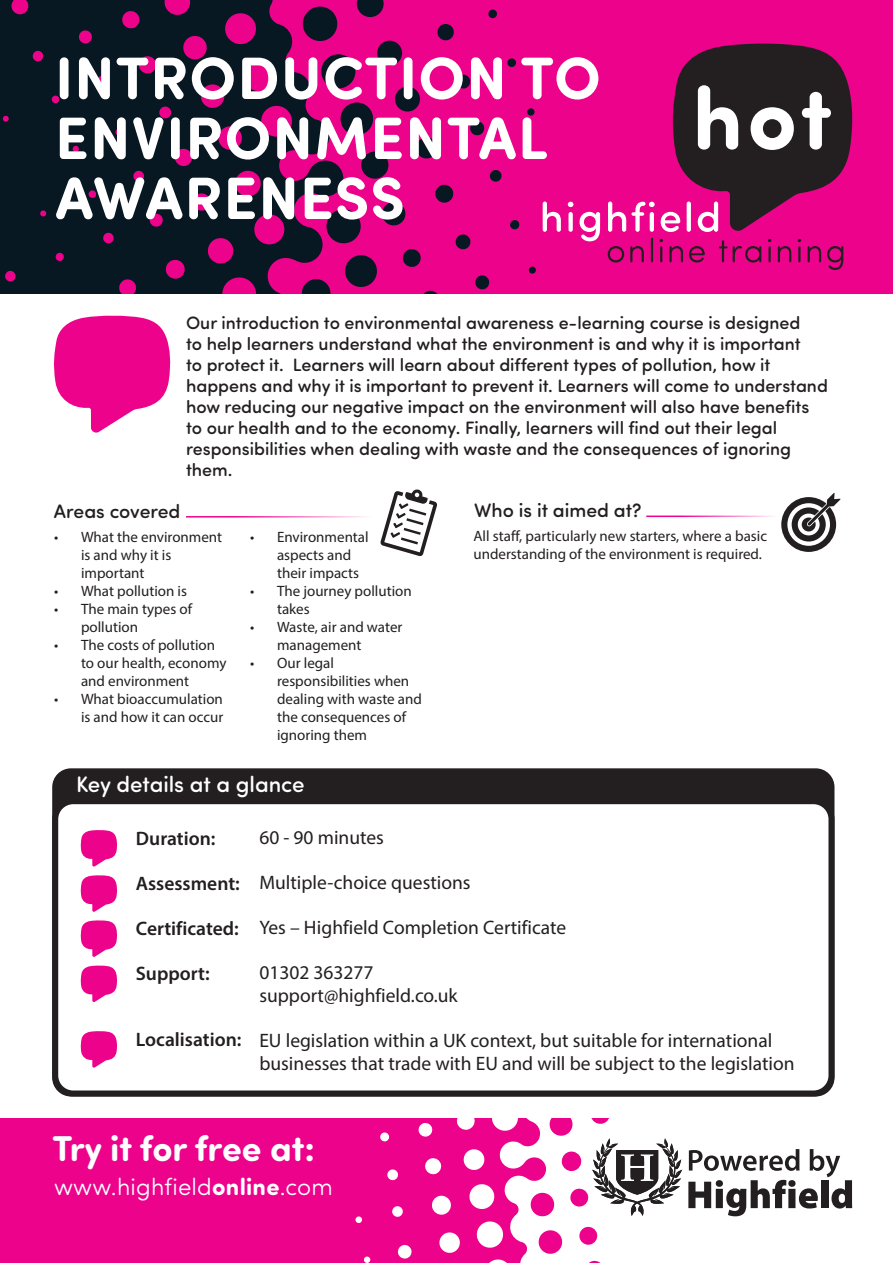
<style>
.page{position:relative;width:893px;height:1263px;background:#fff}
.page>*{position:absolute;margin:0;border:0;box-sizing:border-box;transform-origin:0 0}
.t1{font:700 60px/60px "Sofia Pro Soft";letter-spacing:.02em;color:#fff}
.t2{font:700 36px "Sofia Pro Soft";color:#fff}
.t3{font:300 24px "Sofia Pro Soft";letter-spacing:.01em;color:#fff}
.t4{font:500 22.5px "Sofia Pro Soft";color:#fff}
.t5{font:19.5px/22.5px "Myriad Pro";color:#231f20}
.t6{font:600 19.5px "Myriad Pro";color:#231f20}
.t7{font:500 19.5px "Sofia Pro Soft";color:#231f20}
.t8{font:500 18px/21px "Sofia Pro Soft";color:#231f20}
.t9{font:15px/18px "Myriad Pro";color:#231f20}
.s1{font-weight:700}
</style>
<div class="page">
<div style="left:0;top:0;width:893px;height:293px;background:#ed028c"></div>
<svg style="left:346px;top:209px;width:15px;height:34px"></svg>
<svg style="left:361px;top:151px;width:28px;height:28px"></svg>
<svg style="left:346px;top:102px;width:28px;height:34px"></svg>
<svg style="left:0;top:0;width:346px;height:293px;fill:#071822"></svg>
<svg style="left:301px;top:4px;width:39px;height:39px"></svg>
<svg style="left:319px;top:52px;width:37px;height:39px"></svg>
<svg style="left:343px;top:253px;width:34px;height:36px"></svg>
<svg style="left:528px;top:266px;width:8px;height:8px"></svg>
<svg style="left:470px;top:121px;width:15px;height:15px"></svg>
<svg style="left:489px;top:170px;width:13px;height:12px"></svg>
<svg style="left:510px;top:220px;width:10px;height:10px"></svg>
<svg style="left:456px;top:74px;width:15px;height:15px"></svg>
<svg style="left:356px;top:0;width:28px;height:17px"></svg>
<svg style="left:507px;top:58px;width:9px;height:9px"></svg>
<svg style="left:488px;top:9px;width:9px;height:10px"></svg>
<svg style="left:527px;top:108px;width:8px;height:8px"></svg>
<svg style="left:382px;top:202px;width:24px;height:24px"></svg>
<svg style="left:437px;top:24px;width:17px;height:17px"></svg>
<svg style="left:377px;top:40px;width:26px;height:26px"></svg>
<svg style="left:416px;top:137px;width:21px;height:22px"></svg>
<svg style="left:403px;top:249px;width:18px;height:18px"></svg>
<svg style="left:424px;top:290px;width:13px;height:3px"></svg>
<svg style="left:395px;top:86px;width:25px;height:26px"></svg>
<svg style="left:455px;top:234px;width:16px;height:16px"></svg>
<svg style="left:435px;top:184px;width:19px;height:19px"></svg>
<svg style="left:475px;top:275px;width:15px;height:15px"></svg>
<svg style="left:543px;top:201px;width:18px;height:31px"></svg>
<svg style="left:568px;top:202px;width:5px;height:30px"></svg>
<svg style="left:579px;top:212px;width:21px;height:29px"></svg>
<svg style="left:608px;top:201px;width:47px;height:31px"></svg>
<svg style="left:661px;top:43px;width:192px;height:189px"></svg>
<svg style="left:608px;top:246px;width:16px;height:17px"></svg>
<svg style="left:630px;top:246px;width:14px;height:16px"></svg>
<hr style="left:651px;top:238px;width:2px;height:24px;background:#231f20">
<svg style="left:660px;top:239px;width:3px;height:23px"></svg>
<svg style="left:669px;top:246px;width:14px;height:16px"></svg>
<svg style="left:689px;top:246px;width:16px;height:17px"></svg>
<svg style="left:719px;top:240px;width:42px;height:23px"></svg>
<hr style="left:768px;top:246px;width:3px;height:16px;background:#231f20">
<svg style="left:778px;top:246px;width:13px;height:16px"></svg>
<svg style="left:798px;top:239px;width:3px;height:23px"></svg>
<svg style="left:808px;top:246px;width:13px;height:16px"></svg>
<svg style="left:827px;top:246px;width:16px;height:24px"></svg>
<div style="left:0;top:1118px;width:746px;height:145px;background:#ed028c"></div>
<svg style="left:364px;top:1256px;width:7px;height:7px"></svg>
<svg style="left:392px;top:1206px;width:11px;height:11px"></svg>
<svg style="left:397px;top:1245px;width:15px;height:14px"></svg>
<div style="left:355px;top:1216px;width:7px;height:7px;background:#fff;border-radius:3px"></div>
<svg style="left:380px;top:1132px;width:10px;height:10px"></svg>
<svg style="left:387px;top:1169px;width:11px;height:11px"></svg>
<svg style="left:418px;top:1118px;width:434px;height:145px"></svg>
<div style="left:53px;top:769px;width:781px;height:327px;background:#231f20;border-radius:18px"></div>
<div style="left:55px;top:801px;width:776px;height:292px;background:#fff;border-radius:18px"></div>
<div style="left:52px;top:798px;width:782px;height:298px;border:6px solid #231f20;border-radius:18px"></div>
<hr style="left:186px;top:516px;width:185px;height:1px;background:#ed028c">
<svg style="left:380px;top:489px;width:57px;height:67px"></svg>
<svg style="left:54px;top:315px;width:117px;height:118px"></svg>
<svg style="left:80px;top:830px;width:37px;height:37px"></svg>
<svg style="left:80px;top:875px;width:37px;height:37px"></svg>
<svg style="left:80px;top:920px;width:37px;height:37px"></svg>
<svg style="left:80px;top:965px;width:37px;height:37px"></svg>
<svg style="left:80px;top:1031px;width:37px;height:37px"></svg>
<hr style="left:646px;top:516px;width:130px;height:1px;background:#ed028c">
<svg style="left:781px;top:493px;width:60px;height:59px"></svg>
<h1 class="t1" style="left:55px;top:44px;width:547px">INTRODUCTION TO<br>ENVIRONMENTAL<br>AWARENESS</h1>
<p class="t8" style="left:186px;top:311px;width:643px">Our introduction to environmental awareness e-learning course is designed<br>to help learners understand what the environment is and why it is important<br>to protect it. Learners will learn about different types of pollution, how it happens and why it is important to prevent it. Learners will come to understand how reducing our negative impact on the environment will also have benefits to our health and to the economy. Finally, learners will find out their legal responsibilities when dealing with waste and the consequences of ignoring them.</p>
<p class="t7" style="left:54px;top:497px;width:128px">Areas covered</p>
<p class="t9" style="left:81px;top:527px;width:143px;text-indent:-27px">• What the environment is and why it is important</p>
<p class="t9" style="left:54px;top:581px;width:135px">• What pollution is</p>
<p class="t9" style="left:81px;top:599px;width:113px;text-indent:-27px">• The main types of pollution</p>
<p class="t9" style="left:81px;top:635px;width:147px;text-indent:-27px">• The costs of pollution to our health, economy and environment</p>
<p class="t9" style="left:54px;top:689px;width:171px;text-align:right">• What bioaccumulation is and how it can occur</p>
<p class="t9" style="left:277px;top:527px;width:93px;text-indent:-27px">• Environmental aspects and their impacts</p>
<p class="t9" style="left:277px;top:581px;width:136px;text-indent:-27px">• The journey pollution takes</p>
<p class="t9" style="left:277px;top:617px;width:127px;text-indent:-27px">• Waste, air and water management</p>
<p class="t9" style="left:277px;top:653px;width:146px;text-indent:-27px">• Our legal responsibilities when dealing with waste and the consequences of ignoring them</p>
<p class="t7" style="left:474px;top:496px;width:169px">Who is it aimed at?</p>
<p class="t9" style="left:473px;top:527px;width:295px">All staff, particularly new starters, where a basic understanding of the environment is required.</p>
<p class="t4" style="left:76px;top:768px;width:230px">Key details at a glance</p>
<p class="t6" style="left:136px;top:826px;width:81px">Duration:</p>
<p class="t6" style="left:136px;top:871px;width:106px">Assessment:</p>
<p class="t5" style="left:259px;top:826px;width:126px">60 - 90 minutes</p>
<p class="t5" style="left:259px;top:871px;width:213px">Multiple-choice questions</p>
<p class="t5" style="left:259px;top:916px;width:308px">Yes – Highfield Completion Certificate</p>
<p class="t5" style="left:259px;top:961px;width:200px">01302 363277 support@highfield.co.uk</p>
<p class="t5" style="left:259px;top:1029px;width:537px">EU legislation within a UK context, but suitable for international businesses that trade with EU and will be subject to the legislation</p>
<p class="t6" style="left:136px;top:916px;width:104px">Certificated:</p>
<p class="t6" style="left:136px;top:961px;width:75px">Support:</p>
<p class="t6" style="left:136px;top:1027px;width:107px">Localisation:</p>
<h2 class="t2" style="left:53px;top:1122px;width:264px">Try it for free at:</h2>
<h3 class="t3" style="left:54px;top:1171px;width:280px">www.highfield<span class="s1">online</span>.com</h3>
</div>
